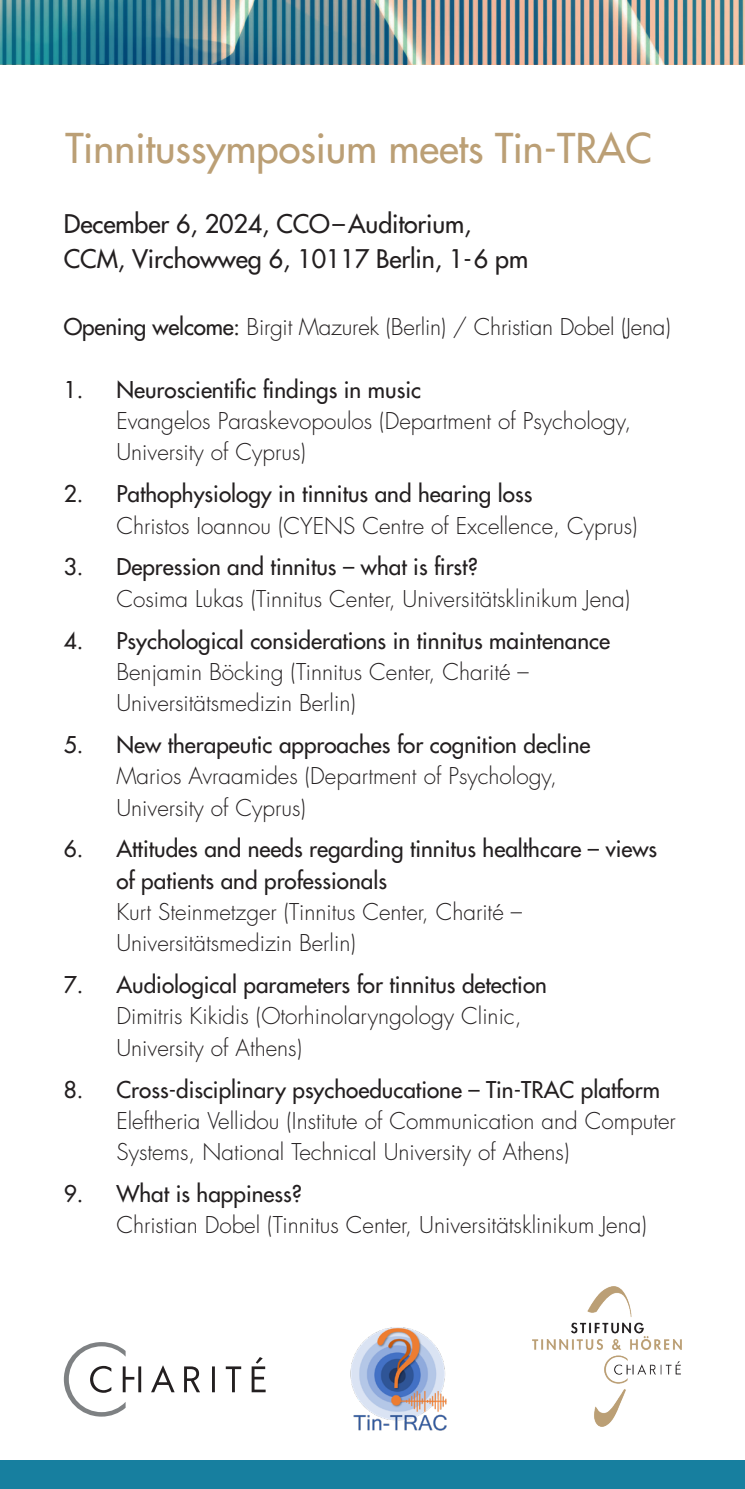
<style>
.page{position:relative;width:745px;height:1489px;background:#fff}
.page>*{position:absolute;margin:0;border:0;box-sizing:border-box;transform-origin:0 0}
.t1{font:500 40px "Futura Std";color:#bb9f75}
.t2{font:500 25px/35px "Futura Std";letter-spacing:-.005em;color:#231f20}
.t3{font:300 22.5px/31.2px "Futura Std";color:#231f20}
.t4{font:500 22.5px/31.2px "Futura Std";color:#231f20}
.s1{font-weight:500}
</style>
<div class="page">
<img style="left:532px;top:1286px;width:148px;height:140px">
<img style="left:350px;top:1327px;width:97px;height:104px">
<div style="left:0;top:1460px;width:744px;height:28px;background:#177f9f"></div>
<svg style="left:64px;top:1342px;width:201px;height:74px"></svg>
<svg style="left:0;top:0;width:744px;height:64px;background:#6c8e95"></svg>
<h1 class="t1" style="left:66px;top:123px;width:587px">Tinnitussymposium meets Tin-TRAC</h1>
<p class="t2" style="left:64px;top:207px;width:465px">December 6, 2024, CCO–Auditorium,<br>CCM, Virchowweg 6, 10117 Berlin, 1-6 pm</p>
<p class="t3" style="left:64px;top:312px;width:608px"><span class="s1">Opening welcome:</span> Birgit Mazurek (Berlin) / Christian Dobel (Jena)</p>
<p class="t4" style="left:64px;top:374px;width:358px">1. Neuroscientific findings in music</p>
<p class="t3" style="left:116px;top:406px;width:516px">Evangelos Paraskevopoulos (Department of Psychology,<br>University of Cyprus)</p>
<p class="t4" style="left:64px;top:478px;width:469px">2. Pathophysiology in tinnitus and hearing loss</p>
<p class="t3" style="left:116px;top:510px;width:522px">Christos Ioannou (CYENS Centre of Excellence, Cyprus)</p>
<p class="t4" style="left:64px;top:551px;width:415px">3. Depression and tinnitus – what is first?</p>
<p class="t3" style="left:116px;top:583px;width:515px">Cosima Lukas (Tinnitus Center, Universitätsklinikum Jena)</p>
<p class="t4" style="left:64px;top:624px;width:547px">4. Psychological considerations in tinnitus maintenance</p>
<p class="t3" style="left:116px;top:656px;width:413px">Benjamin Böcking (Tinnitus Center, Charité –<br>Universitätsmedizin Berlin)</p>
<p class="t4" style="left:64px;top:729px;width:527px">5. New therapeutic approaches for cognition decline</p>
<p class="t3" style="left:116px;top:761px;width:442px">Marios Avraamides (Department of Psychology,<br>University of Cyprus)</p>
<p class="t4" style="left:116px;top:833px;width:542px;text-indent:-52px">6. Attitudes and needs regarding tinnitus healthcare – views of patients and professionals</p>
<p class="t3" style="left:116px;top:896px;width:407px">Kurt Steinmetzger (Tinnitus Center, Charité –<br>Universitätsmedizin Berlin)</p>
<p class="t4" style="left:64px;top:969px;width:484px">7. Audiological parameters for tinnitus detection</p>
<p class="t3" style="left:116px;top:1001px;width:406px">Dimitris Kikidis (Otorhinolaryngology Clinic,<br>University of Athens)</p>
<p class="t4" style="left:64px;top:1073px;width:597px">8. Cross-disciplinary psychoeducatione – Tin-TRAC platform</p>
<p class="t3" style="left:116px;top:1105px;width:560px">Eleftheria Vellidou (Institute of Communication and Computer<br>Systems, National Technical University of Athens)</p>
<p class="t4" style="left:64px;top:1178px;width:239px">9. What is happiness?</p>
<p class="t3" style="left:116px;top:1209px;width:531px">Christian Dobel (Tinnitus Center, Universitätsklinikum Jena)</p>
</div>
